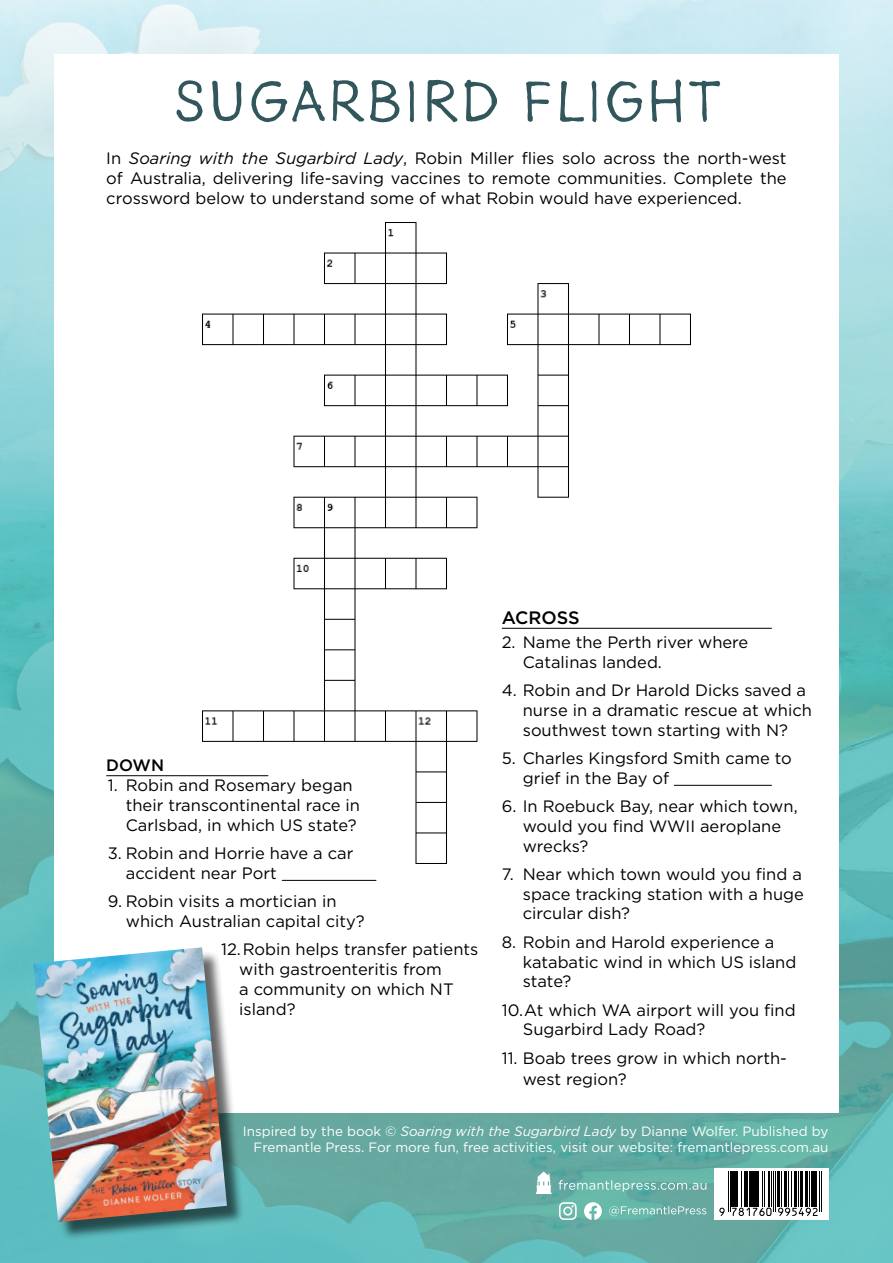
<style>
.page{position:relative;width:893px;height:1263px;background:#fff}
.page>*{position:absolute;margin:0;border:0;box-sizing:border-box;transform-origin:0 0}
.t1{font:61.2px "Goodlife Sans";color:#31565c}
.t2{font:500 18px "Gotham";letter-spacing:-.005em;color:#000}
.t3{font:16.5px/19.8px "Gotham";color:#000}
.t4{font:500 16.5px "Gotham";color:#000}
.t5{font:13.5px/16.2px "Gotham";color:#fff;text-align:right}
.s1{font-style:italic}
</style>
<div class="page">
<img style="left:0;top:0;width:893px;height:1263px">
<div style="left:54px;top:54px;width:785px;height:1058px;background:#fff"></div>
<div style="left:36px;top:950px;width:209px;height:290px;background:#000;opacity:.6"></div>
<img style="left:33px;top:947px;width:194px;height:275px">
<div style="left:714px;top:1168px;width:114px;height:52px;background:#fff"></div>
<svg style="left:719px;top:1208px;width:6px;height:8px"></svg>
<hr style="left:728px;top:1172px;width:1px;height:39px;background:#000">
<hr style="left:730px;top:1172px;width:1px;height:39px;background:#000">
<hr style="left:732px;top:1172px;width:3px;height:34px;background:#000">
<hr style="left:736px;top:1172px;width:2px;height:34px;background:#000">
<hr style="left:741px;top:1172px;width:1px;height:34px;background:#000">
<hr style="left:744px;top:1172px;width:1px;height:34px;background:#000">
<hr style="left:746px;top:1172px;width:2px;height:34px;background:#000">
<hr style="left:750px;top:1172px;width:2px;height:34px;background:#000">
<hr style="left:752px;top:1172px;width:4px;height:34px;background:#000">
<hr style="left:756px;top:1172px;width:2px;height:34px;background:#000">
<hr style="left:762px;top:1172px;width:1px;height:34px;background:#000">
<hr style="left:764px;top:1172px;width:1px;height:34px;background:#000">
<svg style="left:732px;top:1207px;width:40px;height:9px"></svg>
<hr style="left:768px;top:1172px;width:2px;height:34px;background:#000">
<hr style="left:771px;top:1172px;width:1px;height:34px;background:#000">
<hr style="left:773px;top:1172px;width:1px;height:39px;background:#000">
<hr style="left:775px;top:1172px;width:1px;height:39px;background:#000">
<hr style="left:777px;top:1172px;width:3px;height:34px;background:#000">
<hr style="left:781px;top:1172px;width:1px;height:34px;background:#000">
<hr style="left:784px;top:1172px;width:3px;height:34px;background:#000">
<hr style="left:788px;top:1172px;width:1px;height:34px;background:#000">
<hr style="left:791px;top:1172px;width:1px;height:34px;background:#000">
<hr style="left:794px;top:1172px;width:3px;height:34px;background:#000">
<hr style="left:798px;top:1172px;width:1px;height:34px;background:#000">
<hr style="left:800px;top:1172px;width:3px;height:34px;background:#000">
<hr style="left:805px;top:1172px;width:3px;height:34px;background:#000">
<hr style="left:809px;top:1172px;width:1px;height:34px;background:#000">
<svg style="left:778px;top:1208px;width:40px;height:8px"></svg>
<hr style="left:812px;top:1172px;width:2px;height:34px;background:#000">
<hr style="left:815px;top:1172px;width:2px;height:34px;background:#000">
<hr style="left:819px;top:1172px;width:1px;height:39px;background:#000">
<hr style="left:821px;top:1172px;width:1px;height:39px;background:#000">
<svg style="left:559px;top:1180px;width:147px;height:12px;background:#7fbdb4"></svg>
<svg style="left:536px;top:1171px;width:15px;height:23px"></svg>
<svg style="left:609px;top:1206px;width:97px;height:10px"></svg>
<svg style="left:584px;top:1202px;width:18px;height:18px"></svg>
<svg style="left:559px;top:1202px;width:18px;height:18px"></svg>
<img style="left:202px;top:223px;width:489px;height:640px">
<hr style="left:502px;top:628px;width:270px;height:1px;background:#000">
<hr style="left:674px;top:785px;width:98px;height:1px;background:#000">
<hr style="left:106px;top:775px;width:162px;height:1px;background:#000">
<hr style="left:282px;top:880px;width:94px;height:1px;background:#000">
<h1 class="t1" style="left:173px;top:68px;width:550px">SUGARBIRD FLIGHT</h1>
<p class="t3" style="left:106px;top:148px;width:682px;text-align:justify">In <span class="s1">Soaring with the Sugarbird Lady</span>, Robin Miller flies solo across the north-west of Australia, delivering life-saving vaccines to remote communities. Complete the crossword below to understand some of what Robin would have experienced.</p>
<p class="t4" style="left:106px;top:754px;width:59px">DOWN</p>
<p class="t3" style="left:126px;top:775px;width:236px;text-indent:-18px">1. Robin and Rosemary began their transcontinental race in<br>Carlsbad, in which US state?</p>
<p class="t3" style="left:126px;top:843px;width:229px;text-indent:-18px">3. Robin and Horrie have a car accident near Port</p>
<p class="t3" style="left:126px;top:891px;width:240px;text-indent:-18px">9. Robin visits a mortician in which Australian capital city?</p>
<p class="t3" style="left:239px;top:939px;width:241px;text-indent:-18px">12.Robin helps transfer patients with gastroenteritis from<br>a community on which NT island?</p>
<p class="t2" style="left:502px;top:606px;width:79px">ACROSS</p>
<p class="t3" style="left:523px;top:632px;width:227px;text-indent:-21px">2. Name the Perth river where<br>Catalinas landed.</p>
<p class="t3" style="left:523px;top:680px;width:291px;text-indent:-21px">4. Robin and Dr Harold Dicks saved a nurse in a dramatic rescue at which southwest town starting with N?</p>
<p class="t3" style="left:523px;top:748px;width:271px;text-indent:-21px">5. Charles Kingsford Smith came to grief in the Bay of</p>
<p class="t3" style="left:523px;top:796px;width:276px;text-indent:-21px">6. In Roebuck Bay, near which town, would you find WWII aeroplane wrecks?</p>
<p class="t3" style="left:523px;top:864px;width:283px;text-indent:-21px">7. Near which town would you find a space tracking station with a huge circular dish?</p>
<p class="t3" style="left:523px;top:932px;width:275px;text-indent:-21px">8. Robin and Harold experience a katabatic wind in which US island state?</p>
<p class="t3" style="left:523px;top:999px;width:274px;text-indent:-21px">10.At which WA airport will you find<br>Sugarbird Lady Road?</p>
<p class="t3" style="left:523px;top:1047px;width:266px;line-height:21.6px;text-indent:-21px">11. Boab trees grow in which north&shy;west region?</p>
<p class="t5" style="left:243px;top:1122px;width:587px">Inspired by the book © <span class="s1">Soaring with the Sugarbird Lady</span> by Dianne Wolfer. Published by<br>Fremantle Press. For more fun, free activities, visit our website: fremantlepress.com.au</p>
</div>
